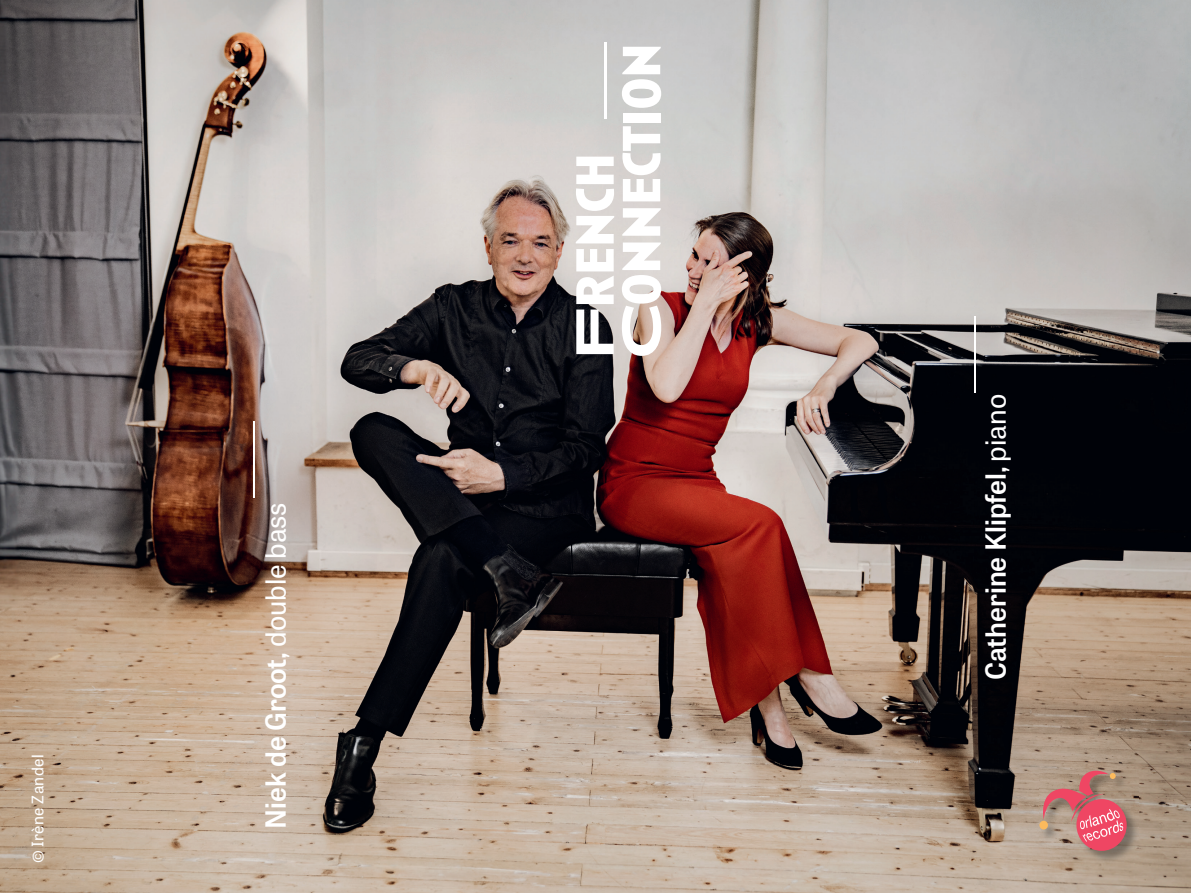
<style>
.page{position:relative;width:1191px;height:893px;background:#fff}
.page>*{position:absolute;margin:0;border:0;box-sizing:border-box;transform-origin:0 0}
.t1{font:700 55.5px/46.5px "Anisette Std";letter-spacing:-.01em;color:#fff}
.t2{font:600 27.75px "Tablet Gothic";color:#fff}
.t3{font:15.9px "Tablet Gothic";letter-spacing:.02em;color:#fff}
.s1{font-weight:400}
</style>
<div class="page">
<img style="left:0;top:0;width:1191px;height:893px">
<img style="left:605px;top:43px;width:1px;height:76px">
<img style="left:253px;top:421px;width:2px;height:76px">
<img style="left:974px;top:316px;width:1px;height:76px">
<img style="left:1039px;top:771px;width:99px;height:92px">
<div style="left:1076px;top:799px;width:50px;height:52px;background:#ef4663;border-radius:50%"></div>
<svg style="left:1037px;top:771px;width:86px;height:71px"></svg>
<p class="t3" style="left:27px;top:863px;width:110px;rotate:-90deg">© Irène Zandel</p>
<p class="t2" style="left:256px;top:828px;width:328px;rotate:-90deg">Niek de Groot, <span class="s1">double bass</span></p>
<h1 class="t1" style="left:572px;top:358px;width:316px;rotate:-90deg">French<br>Connection</h1>
<p class="t2" style="left:976px;top:680px;width:288px;rotate:-90deg">Catherine Klipfel, <span class="s1">piano</span></p>
</div>
